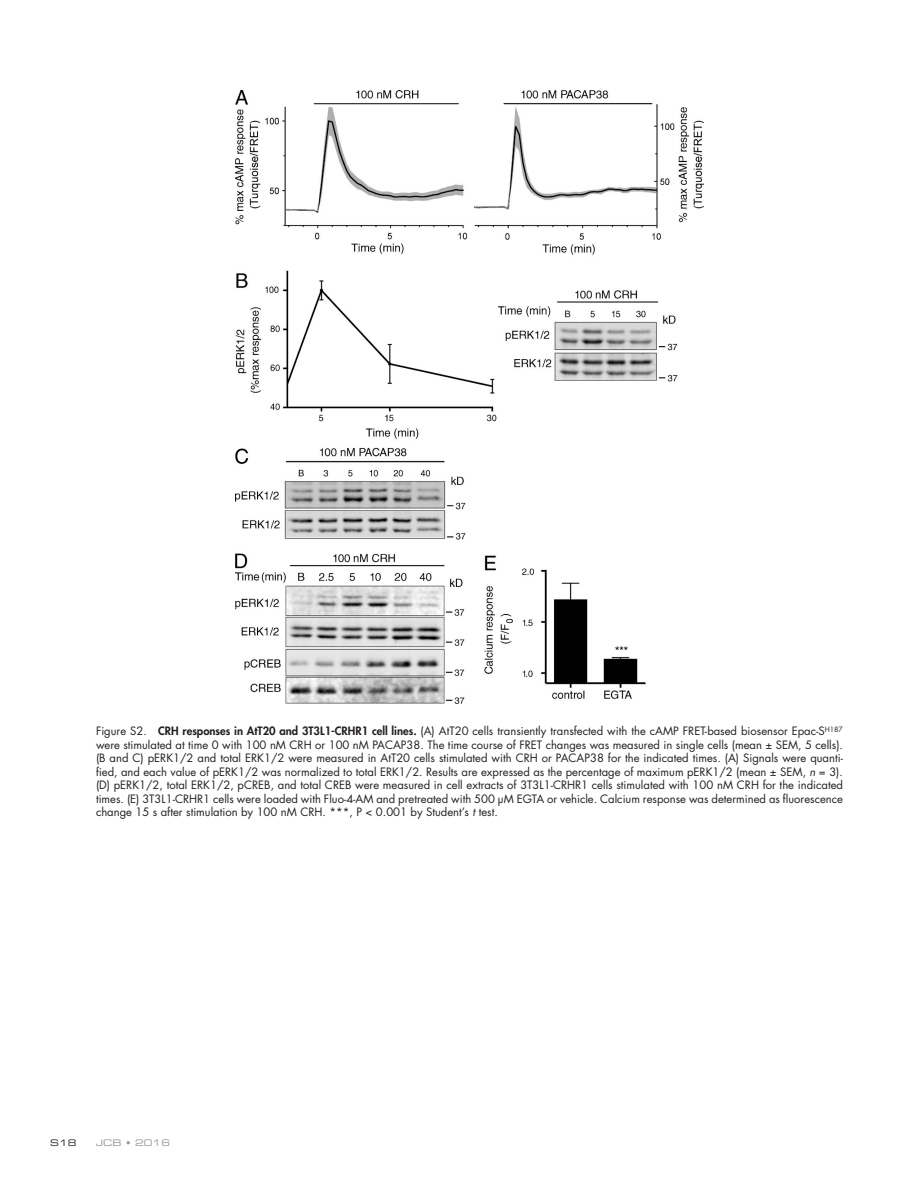
<style>
.page{position:relative;width:918px;height:1188px;background:#fff}
.page>*{position:absolute;margin:0;border:0;box-sizing:border-box;transform-origin:0 0}
.t1{font:11.25px/13.5px "Futura Std";color:#231f20;text-align:justify}
.t2{font:9px "Eurostile LT Std Ex 2";letter-spacing:.01em;color:#949698}
.t3{font:9px "Eurostile LT Std Ex 2";color:#231f20}
.s1{font-weight:800}
.s2{font-style:italic}
</style>
<div class="page">
<img style="left:236px;top:90px;width:468px;height:614px">
<p class="t1" style="left:96px;top:724px;width:749px">Figure S2. <span class="s1">CRH responses in AtT20 and 3T3L1-CRHR1 cell lines.</span> (A) AtT20 cells transiently transfected with the cAMP FRET-based biosensor Epac-S<sup>H187 </sup>were stimulated at time 0 with 100 nM CRH or 100 nM PACAP38. The time course of FRET changes was measured in single cells (mean ± SEM, 5 cells). (B and C) pERK1/2 and total ERK1/2 were measured in AtT20 cells stimulated with CRH or PACAP38 for the indicated times. (A) Signals were quanti&shy;fied, and each value of pERK1/2 was normalized to total ERK1/2. Results are expressed as the percentage of maximum pERK1/2 (mean ± SEM, <span class="s2">n</span> = 3). (D) pERK1/2, total ERK1/2, pCREB, and total CREB were measured in cell extracts of 3T3L1-CRHR1 cells stimulated with 100 nM CRH for the indicated times. (E) 3T3L1-CRHR1 cells were loaded with Fluo-4-AM and pretreated with 500 µM EGTA or vehicle. Calcium response was determined as fluorescence change 15 s after stimulation by 100 nM CRH. ***, P &lt; 0.001 by Student’s <span class="s2">t</span> test.</p>
<p class="t3" style="left:50px;top:1136px;width:28px">S18</p>
<p class="t2" style="left:96px;top:1136px;width:76px">JCB • 2016</p>
</div>
